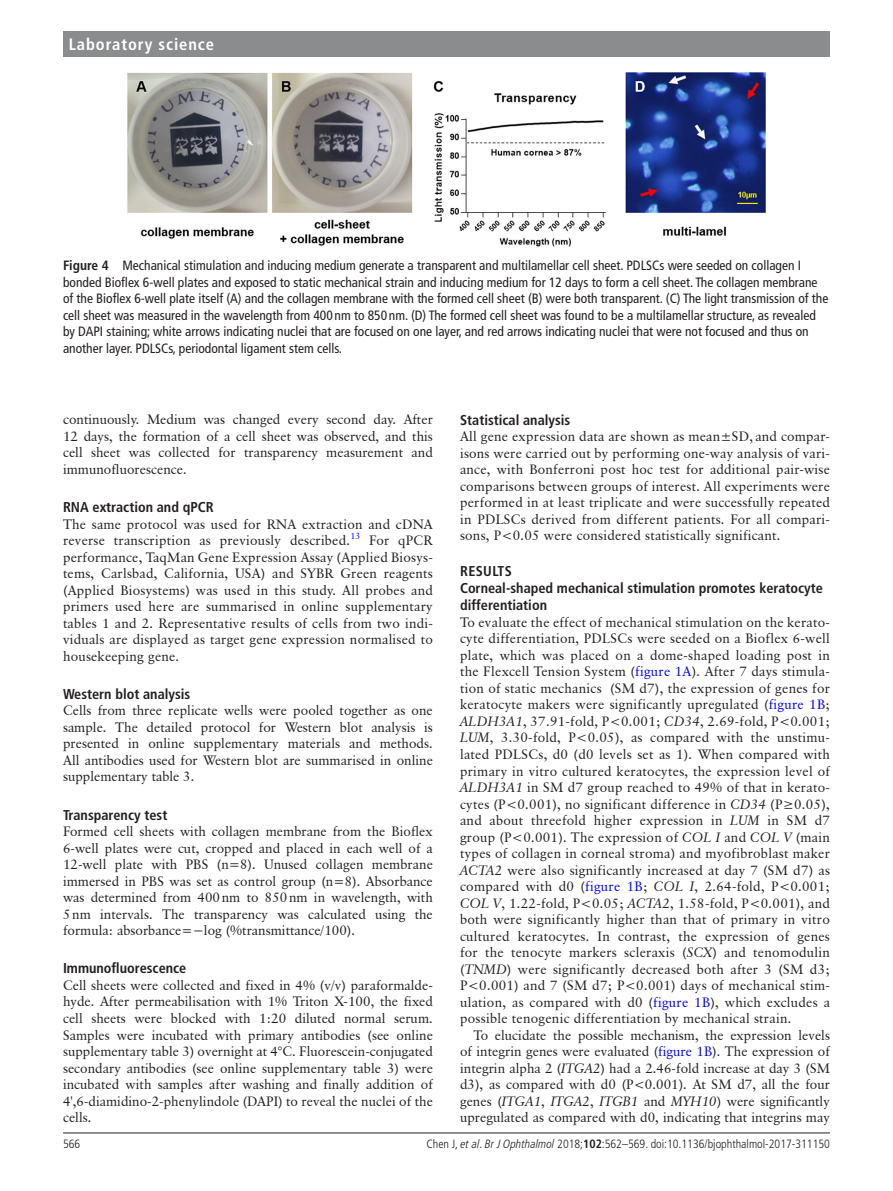
<style>
.page{position:relative;width:893px;height:1191px;background:#fff}
.page>*{position:absolute;margin:0;border:0;box-sizing:border-box;transform-origin:0 0}
.t1{font:700 condensed 16.5px "Frutiger LT Pro";letter-spacing:.055em;color:#fff}
.t2{font:700 condensed 14.25px/17.2px "Frutiger LT Pro";color:#231f20}
.t3{font:13.5px/16.5px "Classical Garamond BT";color:#231f20;text-align:justify}
.t4{font:condensed 13.5px/16.5px "Frutiger LT Pro";color:#231f20}
.t5{font:300 condensed 12px "Frutiger LT Pro";color:#231f20}
.s1{font-weight:700}
.s2{color:#00f}
.s3{font-style:italic}
</style>
<div class="page">
<hr style="left:63px;top:1132px;width:767px;height:1px;background:#231f20">
<div style="left:63px;top:31px;width:767px;height:25px;background:#8a8c8e"></div>
<img style="left:128px;top:72px;width:637px;height:174px">
<p class="t1" style="left:69px;top:34px;width:147px">Laboratory science</p>
<p class="t4" style="left:63px;top:258px;width:767px"><span class="s1">Figure 4</span> Mechanical stimulation and inducing medium generate a transparent and multilamellar cell sheet. PDLSCs were seeded on collagen I bonded Bioflex 6-well plates and exposed to static mechanical strain and inducing medium for 12 days to form a cell sheet. The collagen membrane of the Bioflex 6-well plate itself (A) and the collagen membrane with the formed cell sheet (B) were both transparent. (C) The light transmission of the cell sheet was measured in the wavelength from 400 nm to 850 nm. (D) The formed cell sheet was found to be a multilamellar structure, as revealed by DAPI staining; white arrows indicating nuclei that are focused on one layer, and red arrows indicating nuclei that were not focused and thus on another layer. PDLSCs, periodontal ligament stem cells.</p>
<p class="t3" style="left:63px;top:411px;width:371px">continuously. Medium was changed every second day. After 12 days, the formation of a cell sheet was observed, and this cell sheet was collected for transparency measurement and immunofluorescence.</p>
<p class="t2" style="left:63px;top:498px;width:151px">RNA extraction and qPCR</p>
<p class="t3" style="left:63px;top:515px;width:371px">The same protocol was used for RNA extraction and cDNA reverse transcription as previously described.<sup>13</sup> For qPCR performance, TaqMan Gene Expression Assay (Applied Biosys&shy;tems, Carlsbad, California, USA) and SYBR Green reagents (Applied Biosystems) was used in this study. All probes and primers used here are summarised in online supplementary tables 1 and 2. Representative results of cells from two indi&shy;viduals are displayed as target gene expression normalised to housekeeping gene.</p>
<p class="t2" style="left:63px;top:685px;width:129px">Western blot analysis</p>
<p class="t3" style="left:63px;top:702px;width:371px">Cells from three replicate wells were pooled together as one sample. The detailed protocol for Western blot analysis is presented in online supplementary materials and methods.<br>All antibodies used for Western blot are summarised in online supplementary table 3.</p>
<p class="t2" style="left:63px;top:806px;width:106px">Transparency test</p>
<p class="t3" style="left:63px;top:823px;width:371px">Formed cell sheets with collagen membrane from the Bioflex 6-well plates were cut, cropped and placed in each well of a 12-well plate with PBS (n=8). Unused collagen membrane immersed in PBS was set as control group (n=8). Absorbance was determined from 400nm to 850nm in wavelength, with 5nm intervals. The transparency was calculated using the formula: absorbance=−log (%transmittance/100).</p>
<p class="t2" style="left:63px;top:960px;width:125px">Immunofluorescence</p>
<p class="t3" style="left:63px;top:976px;width:371px">Cell sheets were collected and fixed in 4% (v/v) paraformalde&shy;hyde. After permeabilisation with 1% Triton X-100, the fixed cell sheets were blocked with 1:20 diluted normal serum.<br>Samples were incubated with primary antibodies (see online supplementary table 3) overnight at 4°C. Fluorescein-conjugated secondary antibodies (see online supplementary table 3) were incubated with samples after washing and finally addition of 4',6-diamidino-2-phenylindole (DAPI) to reveal the nuclei of the cells.</p>
<p class="t2" style="left:460px;top:411px;width:112px">Statistical analysis</p>
<p class="t3" style="left:460px;top:428px;width:371px">All gene expression data are shown as mean±SD, and compar&shy;isons were carried out by performing one-way analysis of vari&shy;ance, with Bonferroni post hoc test for additional pair-wise comparisons between groups of interest. All experiments were performed in at least triplicate and were successfully repeated in PDLSCs derived from different patients. For all compari&shy;sons, P&lt;0.05 were considered statistically significant.</p>
<p class="t2" style="left:460px;top:562px;width:364px">Results<br>Corneal-shaped mechanical stimulation promotes keratocyte differentiation</p>
<p class="t3" style="left:460px;top:614px;width:371px">To evaluate the effect of mechanical stimulation on the kerato&shy;cyte differentiation, PDLSCs were seeded on a Bioflex 6-well plate, which was placed on a dome-shaped loading post in the Flexcell Tension System (<span class="s2">figure 1A</span>). After 7 days stimula&shy;tion of static mechanics (SM d7), the expression of genes for keratocyte makers were significantly upregulated (<span class="s2">figure 1B</span>; <span class="s3">ALDH3A1</span>, 37.91-fold, P&lt;0.001; <span class="s3">CD34</span>, 2.69-fold, P&lt;0.001; <span class="s3">LUM</span>, 3.30-fold, P&lt;0.05), as compared with the unstimu&shy;lated PDLSCs, d0 (d0 levels set as 1). When compared with primary in vitro cultured keratocytes, the expression level of <span class="s3">ALDH3A1</span> in SM d7 group reached to 49% of that in kerato&shy;cytes (P&lt;0.001), no significant difference in <span class="s3">CD34</span> (P≥0.05), and about threefold higher expression in <span class="s3">LUM</span> in SM d7 group (P&lt;0.001). The expression of <span class="s3">COL I</span> and <span class="s3">COL V</span> (main types of collagen in corneal stroma) and myofibroblast maker <span class="s3">ACTA2</span> were also significantly increased at day 7 (SM d7) as compared with d0 (<span class="s2">figure 1B</span>; <span class="s3">COL I</span>, 2.64-fold, P&lt;0.001; <span class="s3">COL V</span>, 1.22-fold, P&lt;0.05; <span class="s3">ACTA2</span>, 1.58-fold, P&lt;0.001), and both were significantly higher than that of primary in vitro cultured keratocytes. In contrast, the expression of genes for the tenocyte markers scleraxis (<span class="s3">SCX</span>) and tenomodulin (<span class="s3">TNMD</span>) were significantly decreased both after 3 (SM d3; P&lt;0.001) and 7 (SM d7; P&lt;0.001) days of mechanical stim&shy;ulation, as compared with d0 (<span class="s2">figure 1B</span>), which excludes a possible tenogenic differentiation by mechanical strain.</p>
<p class="t3" style="left:460px;top:1026px;width:371px;text-indent:14px">To elucidate the possible mechanism, the expression levels of integrin genes were evaluated (<span class="s2">figure 1B</span>). The expression of integrin alpha 2 (<span class="s3">ITGA2</span>) had a 2.46-fold increase at day 3 (SM d3), as compared with d0 (P&lt;0.001). At SM d7, all the four genes (<span class="s3">ITGA1</span>, <span class="s3">ITGA2</span>, <span class="s3">ITGB1</span> and <span class="s3">MYH10</span>) were significantly upregulated as compared with d0, indicating that integrins may</p>
<p class="t5" style="left:63px;top:1136px;width:19px">566</p>
<p class="t5" style="left:426px;top:1136px;width:405px">Chen J, <span class="s3">et al</span>. <span class="s3">Br J Ophthalmol</span> 2018;<span class="s1">102</span>:562–569. doi:10.1136/bjophthalmol-2017-311150</p>
</div>
